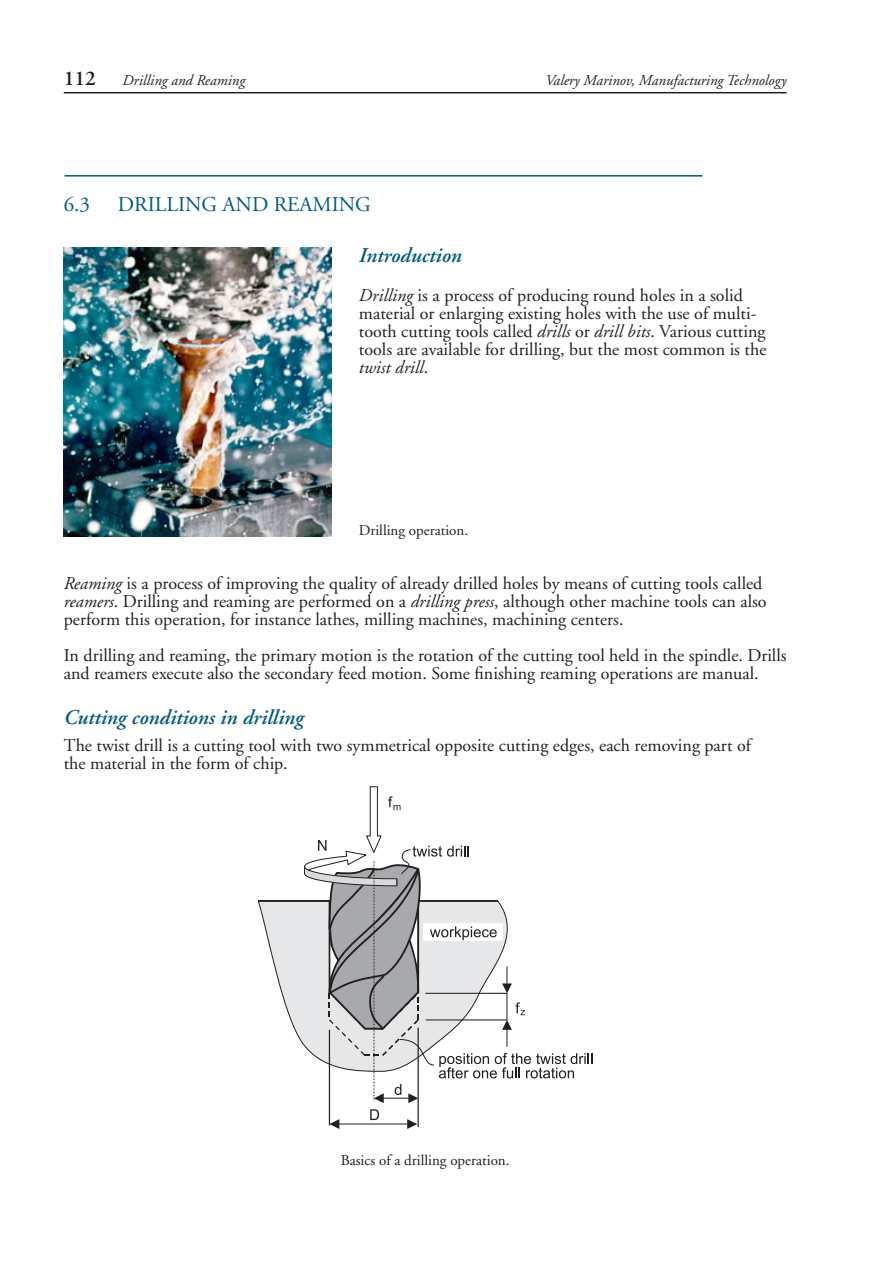
<style>
.page{position:relative;width:893px;height:1263px;background:#fff}
.page>*{position:absolute;margin:0;border:0;box-sizing:border-box;transform-origin:0 0}
.t1{font:italic 600 21px "Adobe Garamond";color:#005b7f}
.t2{font:21px "Adobe Garamond";color:#005b7f}
.t3{font:600 21px "Adobe Garamond";color:#231f20}
.t4{font:18px/18px "Adobe Garamond";color:#231f20}
.t5{font:italic 15px "Adobe Garamond";color:#231f20}
.t6{font:15px "Adobe Garamond";color:#231f20}
.s1{font-style:italic}
</style>
<div class="page">
<hr style="left:64px;top:92px;width:723px;height:1px;background:#231f20">
<hr style="left:65px;top:175px;width:637px;height:2px;background:#005b7f">
<svg style="left:258px;top:900px;width:46px;height:146px"></svg>
<hr style="left:329px;top:1030px;width:1px;height:95px;background:#231f20">
<hr style="left:418px;top:1028px;width:1px;height:99px;background:#231f20">
<hr style="left:339px;top:1124px;width:68px;height:1px;background:#231f20">
<svg style="left:329px;top:1119px;width:10px;height:10px"></svg>
<svg style="left:407px;top:1119px;width:10px;height:10px"></svg>
<svg style="left:370px;top:1109px;width:9px;height:11px"></svg>
<svg style="left:304px;top:786px;width:288px;height:317px"></svg>
<img style="left:64px;top:248px;width:268px;height:288px">
<p class="t3" style="left:64px;top:66px;width:34px">112</p>
<p class="t5" style="left:123px;top:71px;width:124px">Drilling and Reaming</p>
<p class="t5" style="left:545px;top:71px;width:243px">Valery Marinov, Manufacturing Technology</p>
<p class="t2" style="left:64px;top:192px;width:28px">6.3</p>
<p class="t2" style="left:118px;top:192px;width:255px">DRILLING AND REAMING</p>
<p class="t1" style="left:359px;top:243px;width:104px">Introduction</p>
<p class="t4" style="left:359px;top:286px;width:409px"><span class="s1">Drilling</span> is a process of producing round holes in a solid material or enlarging existing holes with the use of multi&shy;tooth cutting tools called <span class="s1">drills</span> or <span class="s1">drill bits</span>. Various cutting tools are available for drilling, but the most common is the <span class="s1">twist drill</span>.</p>
<p class="t6" style="left:359px;top:521px;width:111px">Drilling operation.</p>
<p class="t4" style="left:64px;top:574px;width:704px"><span class="s1">Reaming</span> is a process of improving the quality of already drilled holes by means of cutting tools called <span class="s1">reamers</span>. Drilling and reaming are performed on a <span class="s1">drilling press</span>, although other machine tools can also perform this operation, for instance lathes, milling machines, machining centers.</p>
<p class="t4" style="left:64px;top:646px;width:724px">In drilling and reaming, the primary motion is the rotation of the cutting tool held in the spindle. Drills and reamers execute also the secondary feed motion. Some finishing reaming operations are manual.</p>
<p class="t1" style="left:64px;top:705px;width:241px">Cutting conditions in drilling</p>
<p class="t4" style="left:64px;top:736px;width:689px">The twist drill is a cutting tool with two symmetrical opposite cutting edges, each removing part of the material in the form of chip.</p>
<p class="t6" style="left:341px;top:1151px;width:170px">Basics of a drilling operation.</p>
</div>
